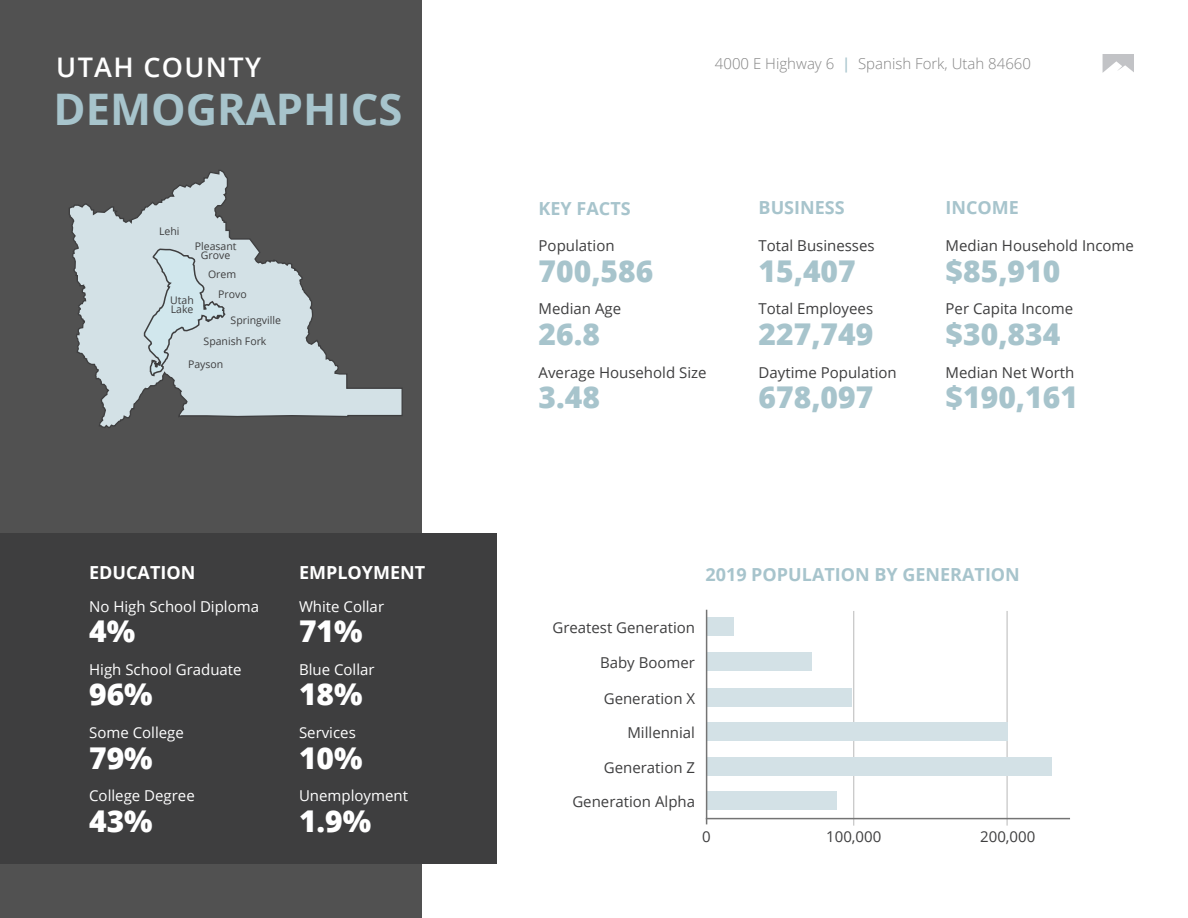
<style>
.page{position:relative;width:1188px;height:918px;background:#fff}
.page>*{position:absolute;margin:0;border:0;box-sizing:border-box;transform-origin:0 0}
.Cover_Title_02{font:700 43.5px "Open Sans";color:#a7c4cc}
.Table_1_Label{font:800 30px "Open Sans";color:#a7c4cc}
.Table_1_Label-2{font:800 30px "Open Sans";color:#fff}
.Cover_Title_04{font:600 27px "Open Sans";letter-spacing:.05em;color:#fff}
.Table_1_Label-3{font:700 18px "Open Sans";color:#a7c4cc}
.Table_1_Label-4{font:700 18px "Open Sans";color:#fff}
.Table_1_Label-5{font:15px "Open Sans";color:#3e3e3f}
.Table_1_Label-6{font:15px "Open Sans";color:#fff}
.t1{font:300 15px "Open Sans";color:#858585}
.Table_1_Label-7{font:10.5px/9px "Open Sans";color:#3e3e3f;text-align:center}
.s1{font-weight:600;color:#a7c4cc}
</style>
<div class="page">
<div style="left:0;top:0;width:421px;height:918px;background:#515151"></div>
<svg style="left:1103px;top:54px;width:31px;height:18px"></svg>
<div style="left:0;top:533px;width:496px;height:331px;background:#3e3e3f"></div>
<hr style="left:853px;top:611px;width:1px;height:215px;background:#b9b9b9">
<hr style="left:1007px;top:611px;width:1px;height:215px;background:#b9b9b9">
<div style="left:707px;top:618px;width:27px;height:18px;background:#d3e1e6"></div>
<div style="left:707px;top:652px;width:105px;height:19px;background:#d3e1e6"></div>
<div style="left:707px;top:688px;width:145px;height:19px;background:#d3e1e6"></div>
<div style="left:707px;top:723px;width:300px;height:18px;background:#d3e1e6"></div>
<div style="left:707px;top:757px;width:344px;height:19px;background:#d3e1e6"></div>
<div style="left:707px;top:792px;width:130px;height:18px;background:#d3e1e6"></div>
<hr style="left:706px;top:610px;width:1px;height:214px;background:#747474">
<hr style="left:706px;top:818px;width:364px;height:1px;background:#747474">
<svg style="left:69px;top:170px;width:334px;height:258px"></svg>
<svg style="left:143px;top:248px;width:84px;height:129px;background:#c8d8dd"></svg>
<p class="Cover_Title_04" style="left:56px;top:49px;width:206px">UTAH COUNTY</p>
<p class="Cover_Title_02" style="left:53px;top:79px;width:351px">DEMOGRAPHICS</p>
<p class="Table_1_Label-7" style="left:159px;top:227px;width:22px">Lehi</p>
<p class="Table_1_Label-7" style="left:195px;top:242px;width:43px">Pleasant<br>Grove</p>
<p class="Table_1_Label-7" style="left:208px;top:269px;width:30px">Orem</p>
<p class="Table_1_Label-7" style="left:218px;top:289px;width:30px">Provo</p>
<p class="Table_1_Label-7" style="left:231px;top:316px;width:52px">Springville</p>
<p class="Table_1_Label-7" style="left:204px;top:336px;width:64px">Spanish Fork</p>
<p class="Table_1_Label-7" style="left:188px;top:360px;width:37px">Payson</p>
<p class="Table_1_Label-7" style="left:170px;top:295px;width:25px;text-align:left">Utah<br>Lake</p>
<p class="t1" style="left:715px;top:53px;width:318px">4000 E Highway 6 <span class="s1">|</span> Spanish Fork, Utah 84660</p>
<p class="Table_1_Label-3" style="left:539px;top:195px;width:94px">KEY FACTS</p>
<p class="Table_1_Label-3" style="left:759px;top:194px;width:88px">BUSINESS</p>
<p class="Table_1_Label-3" style="left:946px;top:194px;width:75px">INCOME</p>
<p class="Table_1_Label-5" style="left:539px;top:236px;width:77px">Population</p>
<p class="Table_1_Label-5" style="left:759px;top:236px;width:118px">Total Businesses</p>
<p class="Table_1_Label-5" style="left:946px;top:236px;width:190px">Median Household Income</p>
<p class="Table_1_Label" style="left:539px;top:248px;width:116px">700,586</p>
<p class="Table_1_Label" style="left:759px;top:248px;width:99px">15,407</p>
<p class="Table_1_Label" style="left:946px;top:248px;width:116px">$85,910</p>
<p class="Table_1_Label-5" style="left:539px;top:299px;width:84px">Median Age</p>
<p class="Table_1_Label-5" style="left:759px;top:299px;width:116px">Total Employees</p>
<p class="Table_1_Label-5" style="left:946px;top:299px;width:129px">Per Capita Income</p>
<p class="Table_1_Label" style="left:539px;top:311px;width:63px">26.8</p>
<p class="Table_1_Label" style="left:759px;top:311px;width:116px">227,749</p>
<p class="Table_1_Label" style="left:946px;top:311px;width:116px">$30,834</p>
<p class="Table_1_Label-5" style="left:539px;top:362px;width:169px">Average Household Size</p>
<p class="Table_1_Label-5" style="left:759px;top:362px;width:140px">Daytime Population</p>
<p class="Table_1_Label-5" style="left:946px;top:362px;width:130px">Median Net Worth</p>
<p class="Table_1_Label" style="left:539px;top:374px;width:63px">3.48</p>
<p class="Table_1_Label" style="left:759px;top:374px;width:116px">678,097</p>
<p class="Table_1_Label" style="left:946px;top:374px;width:134px">$190,161</p>
<p class="Table_1_Label-4" style="left:89px;top:559px;width:108px">EDUCATION</p>
<p class="Table_1_Label-4" style="left:299px;top:559px;width:128px">EMPLOYMENT</p>
<p class="Table_1_Label-3" style="left:706px;top:562px;width:316px">2019 POPULATION BY GENERATION</p>
<p class="Table_1_Label-6" style="left:89px;top:596px;width:171px">No High School Diploma</p>
<p class="Table_1_Label-6" style="left:299px;top:596px;width:87px">White Collar</p>
<p class="Table_1_Label-2" style="left:89px;top:608px;width:48px">4%</p>
<p class="Table_1_Label-2" style="left:299px;top:608px;width:65px">71%</p>
<p class="Table_1_Label-6" style="left:89px;top:659px;width:154px">High School Graduate</p>
<p class="Table_1_Label-6" style="left:299px;top:659px;width:77px">Blue Collar</p>
<p class="Table_1_Label-2" style="left:89px;top:671px;width:65px">96%</p>
<p class="Table_1_Label-2" style="left:299px;top:671px;width:65px">18%</p>
<p class="Table_1_Label-6" style="left:89px;top:723px;width:96px">Some College</p>
<p class="Table_1_Label-6" style="left:299px;top:723px;width:58px">Services</p>
<p class="Table_1_Label-2" style="left:89px;top:735px;width:65px">79%</p>
<p class="Table_1_Label-2" style="left:299px;top:735px;width:65px">10%</p>
<p class="Table_1_Label-6" style="left:89px;top:785px;width:107px">College Degree</p>
<p class="Table_1_Label-6" style="left:299px;top:785px;width:110px">Unemployment</p>
<p class="Table_1_Label-2" style="left:89px;top:798px;width:65px">43%</p>
<p class="Table_1_Label-2" style="left:299px;top:798px;width:74px">1.9%</p>
<p class="Table_1_Label-5" style="left:552px;top:617px;width:144px">Greatest Generation</p>
<p class="Table_1_Label-5" style="left:600px;top:652px;width:97px">Baby Boomer</p>
<p class="Table_1_Label-5" style="left:604px;top:688px;width:93px">Generation X</p>
<p class="Table_1_Label-5" style="left:627px;top:722px;width:69px">Millennial</p>
<p class="Table_1_Label-5" style="left:604px;top:757px;width:93px">Generation Z</p>
<p class="Table_1_Label-5" style="left:572px;top:791px;width:124px">Generation Alpha</p>
<p class="Table_1_Label-5" style="left:702px;top:826px;width:10px">0</p>
<p class="Table_1_Label-5" style="left:826px;top:826px;width:57px">100,000</p>
<p class="Table_1_Label-5" style="left:980px;top:826px;width:57px">200,000</p>
</div>
